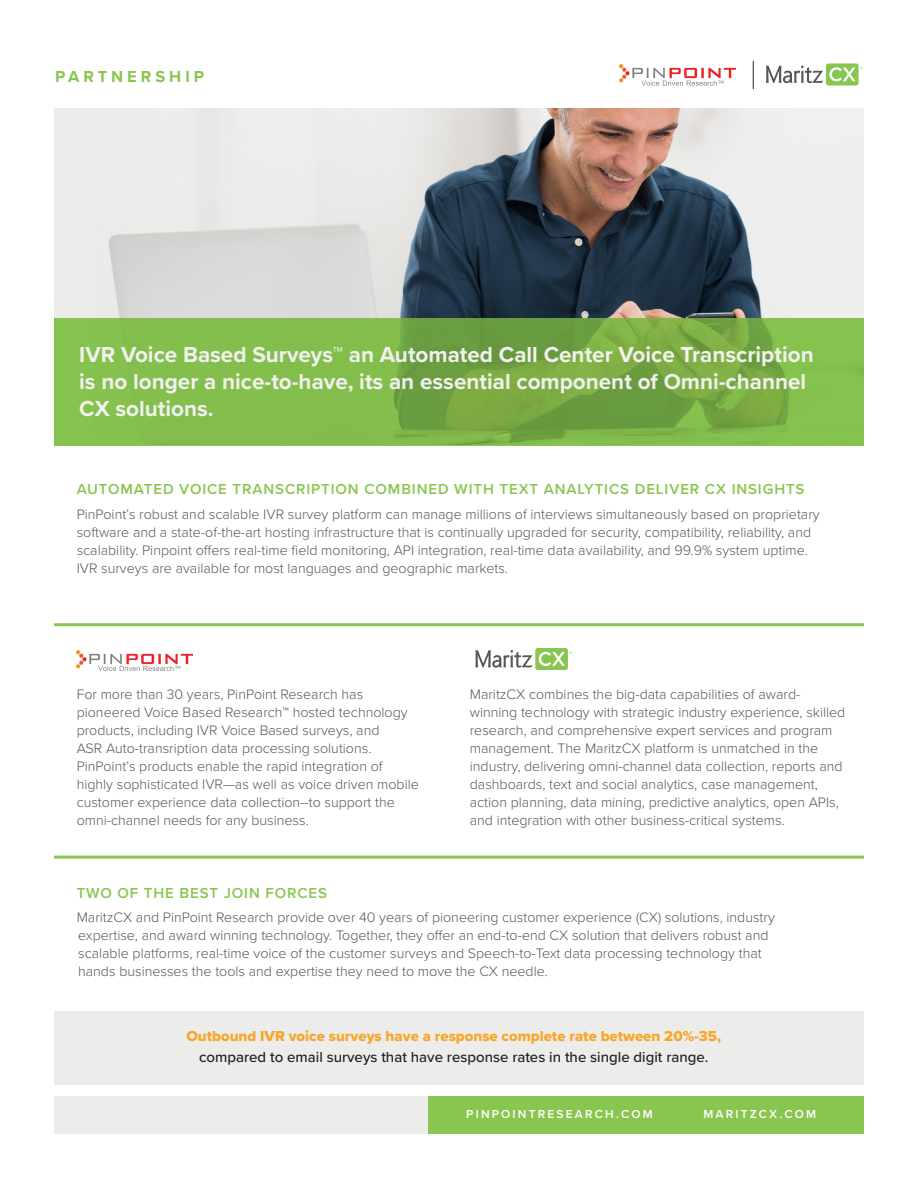
<style>
.page{position:relative;width:918px;height:1188px;background:#fff}
.page>*{position:absolute;margin:0;border:0;box-sizing:border-box;transform-origin:0 0}
.t1{font:700 22.5px/27px "Proxima Nova";color:#f1f2ef}
.t2{font:700 16.5px "Proxima Nova";letter-spacing:.24em;color:#89c650}
.t3{font:500 15px/21.6px "Proxima Nova";color:#231f20;text-align:center}
.t4{font:600 15px "Proxima Nova";letter-spacing:.06em;color:#89c650}
.Body{font:300 14.25px/18px "Proxima Nova";color:#56575a}
.t5{font:600 12px "Proxima Nova";letter-spacing:.18em;color:#fff}
.s1{font-family:"Proxima Nova Extrabld";font-weight:400;color:#f9a628}
</style>
<div class="page">
<div style="left:54px;top:1096px;width:810px;height:38px;background:#ececea"></div>
<div style="left:429px;top:1096px;width:435px;height:38px;background:#89c650"></div>
<img style="left:54px;top:108px;width:810px;height:338px">
<div style="left:54px;top:1011px;width:810px;height:73px;background:#ececea"></div>
<svg style="left:54px;top:318px;width:809px;height:128px;background:#7db448"></svg>
<svg style="left:753px;top:61px;width:1px;height:28px"></svg>
<div style="left:826px;top:63px;width:33px;height:22px;background:#89c650;border-radius:3px"></div>
<svg style="left:766px;top:66px;width:57px;height:17px"></svg>
<svg style="left:829px;top:67px;width:34px;height:14px"></svg>
<div style="left:535px;top:648px;width:33px;height:22px;background:#89c650;border-radius:3px"></div>
<svg style="left:475px;top:650px;width:57px;height:18px"></svg>
<svg style="left:539px;top:652px;width:33px;height:14px"></svg>
<hr style="left:54px;top:623px;width:810px;height:3px;background:#89c650">
<hr style="left:54px;top:856px;width:810px;height:3px;background:#89c650">
<img style="left:620px;top:65px;width:115px;height:18px">
<img style="left:641px;top:81px;width:83px;height:5px">
<img style="left:77px;top:650px;width:115px;height:19px">
<img style="left:98px;top:666px;width:82px;height:5px">
<p class="t2" style="left:55px;top:64px;width:151px">PARTNERSHIP</p>
<p class="t1" style="left:79px;top:341px;width:736px">IVR Voice Based Surveys™ an Automated Call Center Voice Transcription is no longer a nice-to-have, its an essential component of Omni-channel<br>CX solutions.</p>
<p class="t4" style="left:77px;top:478px;width:729px">AUTOMATED VOICE TRANSCRIPTION COMBINED WITH TEXT ANALYTICS DELIVER CX INSIGHTS</p>
<p class="Body" style="left:77px;top:504px;width:745px">PinPoint’s robust and scalable IVR survey platform can manage millions of interviews simultaneously based on proprietary software and a state-of-the-art hosting infrastructure that is continually upgraded for security, compatibility, reliability, and scalability. Pinpoint offers real-time field monitoring, API integration, real-time data availability, and 99.9% system uptime.<br>IVR surveys are available for most languages and geographic markets.</p>
<p class="Body" style="left:77px;top:684px;width:344px">For more than 30 years, PinPoint Research has pioneered Voice Based Research™ hosted technology products, including IVR Voice Based surveys, and<br>ASR Auto-transription data processing solutions.<br>PinPoint’s products enable the rapid integration of highly sophisticated IVR—as well as voice driven mobile customer experience data collection--to support the omni-channel needs for any business.</p>
<p class="Body" style="left:470px;top:684px;width:377px">MaritzCX combines the big-data capabilities of award&shy;winning technology with strategic industry experience, skilled research, and comprehensive expert services and program management. The MaritzCX platform is unmatched in the industry, delivering omni-channel data collection, reports and dashboards, text and social analytics, case management, action planning, data mining, predictive analytics, open APIs, and integration with other business-critical systems.</p>
<p class="t4" style="left:77px;top:882px;width:252px">TWO OF THE BEST JOIN FORCES</p>
<p class="Body" style="left:77px;top:908px;width:700px">MaritzCX and PinPoint Research provide over 40 years of pioneering customer experience (CX) solutions, industry expertise, and award winning technology. Together, they offer an end-to-end CX solution that delivers robust and scalable platforms, real-time voice of the customer surveys and Speech-to-Text data processing technology that hands businesses the tools and expertise they need to move the CX needle.</p>
<p class="t3" style="left:186px;top:1024px;width:536px"><span class="s1">Outbound IVR voice surveys have a response complete rate between 20%-35, </span>compared to email surveys that have response rates in the single digit range.</p>
<p class="t5" style="left:466px;top:1106px;width:188px">PINPOINTRESEARCH.COM</p>
<p class="t5" style="left:703px;top:1106px;width:114px">MARITZCX.COM</p>
</div>
